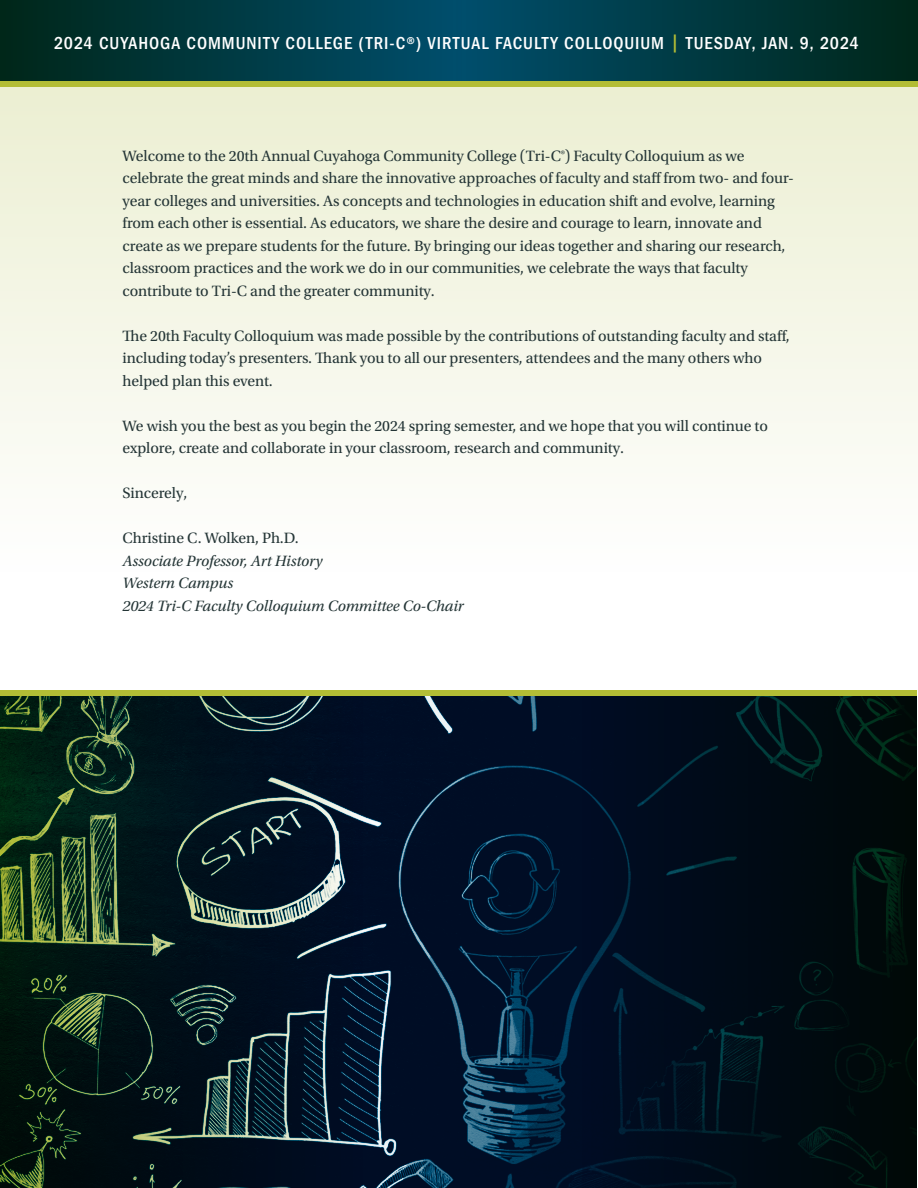
<style>
.page{position:relative;width:918px;height:1188px;background:#fff}
.page>*{position:absolute;margin:0;border:0;box-sizing:border-box;transform-origin:0 0}
.t1{font:500 condensed 18px "ITC Franklin Gothic Std";letter-spacing:.05em;color:#fff}
.Paragraph_-_Intro{font:15.75px/22.5px "Utopia Std";letter-spacing:-.005em;color:#243536}
.Paragraph_-_Intro-2{font:italic 15.75px "Utopia Std";letter-spacing:-.005em;color:#243536}
.s1{color:#b3bd35}
</style>
<div class="page">
<div style="left:0;top:84px;width:918px;height:488px;background:linear-gradient(to bottom,#ebeecf,#fff)"></div>
<div style="left:457px;top:0;width:461px;height:81px;background:linear-gradient(to right,#004e6d,#002719)"></div>
<div style="left:0;top:0;width:461px;height:81px;background:linear-gradient(to right,#002619,#004e6d)"></div>
<div style="left:0;top:81px;width:918px;height:5px;background:#b3bd35"></div>
<img style="left:363px;top:696px;width:219px;height:492px">
<svg style="left:582px;top:696px;width:334px;height:492px;background:#000c17"></svg>
<svg style="left:0;top:696px;width:363px;height:492px;background:#112525"></svg>
<div style="left:0;top:691px;width:916px;height:5px;background:#b3bd35"></div>
<p class="t1" style="left:54px;top:33px;width:806px">2024 CUYAHOGA COMMUNITY COLLEGE (TRI-C®) VIRTUAL FACULTY COLLOQUIUM <span class="s1">|</span> TUESDAY, JAN. 9, 2024</p>
<p class="Paragraph_-_Intro" style="left:123px;top:144px;width:673px">Welcome to the 20th Annual Cuyahoga Community College (Tri-C®) Faculty Colloquium as we celebrate the great minds and share the innovative approaches of faculty and staff from two- and four&shy;year colleges and universities. As concepts and technologies in education shift and evolve, learning from each other is essential. As educators, we share the desire and courage to learn, innovate and create as we prepare students for the future. By bringing our ideas together and sharing our research, classroom practices and the work we do in our communities, we celebrate the ways that faculty contribute to Tri-C and the greater community.</p>
<p class="Paragraph_-_Intro" style="left:123px;top:324px;width:669px">The 20th Faculty Colloquium was made possible by the contributions of outstanding faculty and staff, including today’s presenters. Thank you to all our presenters, attendees and the many others who helped plan this event.</p>
<p class="Paragraph_-_Intro" style="left:123px;top:414px;width:647px">We wish you the best as you begin the 2024 spring semester, and we hope that you will continue to explore, create and collaborate in your classroom, research and community.</p>
<p class="Paragraph_-_Intro" style="left:123px;top:482px;width:66px">Sincerely,</p>
<p class="Paragraph_-_Intro" style="left:123px;top:527px;width:178px">Christine C. Wolken, Ph.D.</p>
<p class="Paragraph_-_Intro-2" style="left:123px;top:552px;width:201px">Associate Professor, Art History</p>
<p class="Paragraph_-_Intro-2" style="left:123px;top:574px;width:112px">Western Campus</p>
<p class="Paragraph_-_Intro-2" style="left:123px;top:597px;width:343px">2024 Tri-C Faculty Colloquium Committee Co-Chair</p>
</div>
